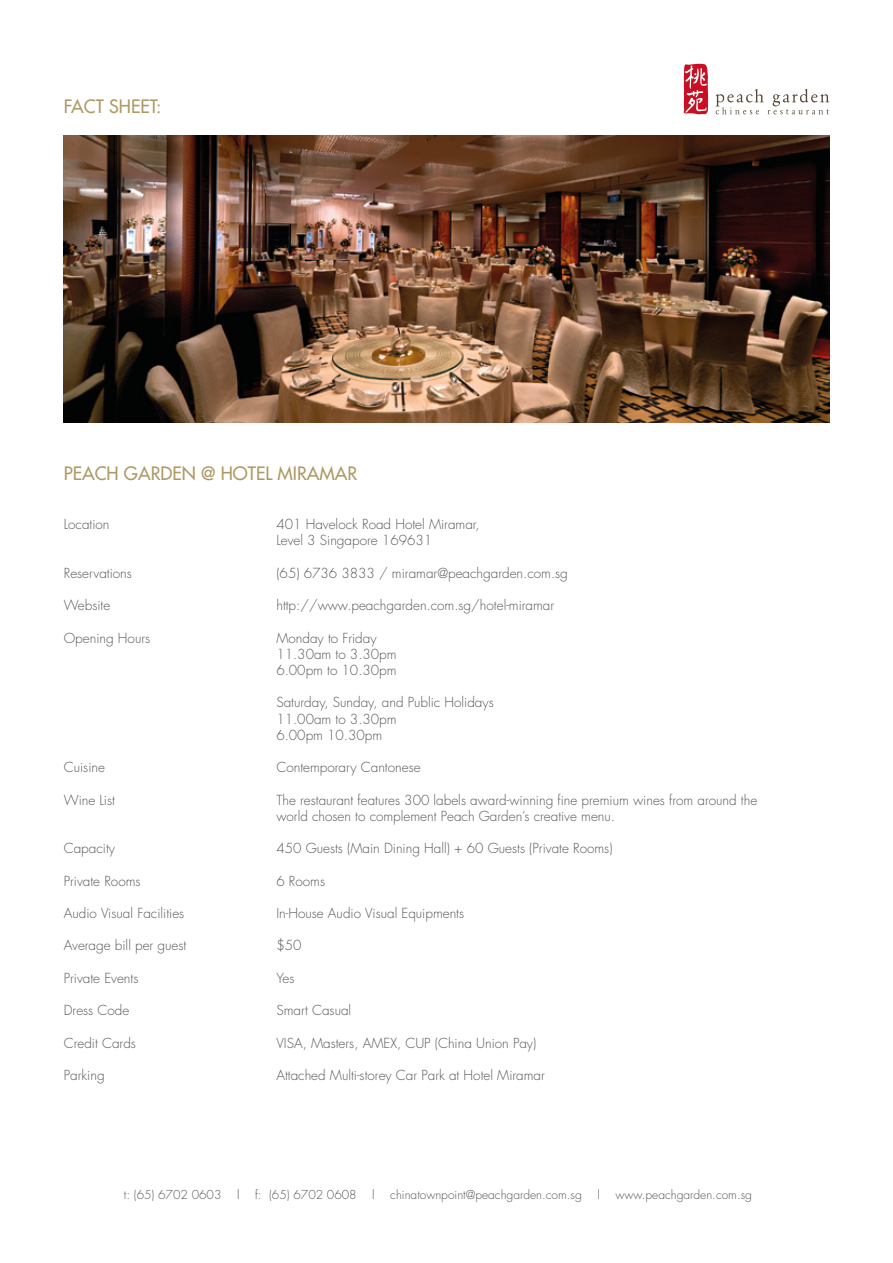
<style>
.page{position:relative;width:893px;height:1263px;background:#fff}
.page>*{position:absolute;margin:0;border:0;box-sizing:border-box;transform-origin:0 0}
.t1{font:18px "Futura";color:#ae9a64}
.t2{font:300 13.5px/16.2px "Futura";color:#575756}
.t3{font:300 12px "Futura";color:#575756}
</style>
<div class="page">
<img style="left:64px;top:136px;width:765px;height:286px">
<svg style="left:716px;top:89px;width:113px;height:25px"></svg>
<svg style="left:684px;top:64px;width:24px;height:50px"></svg>
<h1 class="t1" style="left:64px;top:94px;width:99px">FACT SHEET:</h1>
<h1 class="t1" style="left:64px;top:462px;width:295px">PEACH GARDEN @ HOTEL MIRAMAR</h1>
<p class="t2" style="left:64px;top:516px;width:47px">Location</p>
<p class="t2" style="left:276px;top:516px;width:205px">401 Havelock Road Hotel Miramar,<br>Level 3 Singapore 169631</p>
<p class="t2" style="left:64px;top:565px;width:70px">Reservations</p>
<p class="t2" style="left:276px;top:565px;width:293px">(65) 6736 3833 / miramar@peachgarden.com.sg</p>
<p class="t2" style="left:64px;top:597px;width:48px">Website</p>
<p class="t2" style="left:276px;top:597px;width:279px">http://www.peachgarden.com.sg/hotel-miramar</p>
<p class="t2" style="left:64px;top:630px;width:88px">Opening Hours</p>
<p class="t2" style="left:276px;top:630px;width:122px">Monday to Friday<br>11.30am to 3.30pm<br>6.00pm to 10.30pm</p>
<p class="t2" style="left:276px;top:694px;width:219px">Saturday, Sunday, and Public Holidays<br>11.00am to 3.30pm<br>6.00pm 10.30pm</p>
<p class="t2" style="left:64px;top:759px;width:43px">Cuisine</p>
<p class="t2" style="left:276px;top:759px;width:146px">Contemporary Cantonese</p>
<p class="t2" style="left:64px;top:792px;width:53px">Wine List</p>
<p class="t2" style="left:276px;top:792px;width:482px">The restaurant features 300 labels award-winning fine premium wines from around the world chosen to complement Peach Garden’s creative menu.</p>
<p class="t2" style="left:64px;top:840px;width:53px">Capacity</p>
<p class="t2" style="left:276px;top:840px;width:338px">450 Guests (Main Dining Hall) + 60 Guests (Private Rooms)</p>
<p class="t2" style="left:64px;top:873px;width:78px">Private Rooms</p>
<p class="t2" style="left:276px;top:873px;width:50px">6 Rooms</p>
<p class="t2" style="left:64px;top:905px;width:122px">Audio Visual Facilities</p>
<p class="t2" style="left:276px;top:905px;width:189px">In-House Audio Visual Equipments</p>
<p class="t2" style="left:64px;top:937px;width:124px">Average bill per guest</p>
<p class="t2" style="left:276px;top:937px;width:27px">$50</p>
<p class="t2" style="left:64px;top:970px;width:76px">Private Events</p>
<p class="t2" style="left:276px;top:970px;width:20px">Yes</p>
<p class="t2" style="left:64px;top:1002px;width:67px">Dress Code</p>
<p class="t2" style="left:276px;top:1002px;width:76px">Smart Casual</p>
<p class="t2" style="left:64px;top:1035px;width:74px">Credit Cards</p>
<p class="t2" style="left:276px;top:1035px;width:262px">VISA, Masters, AMEX, CUP (China Union Pay)</p>
<p class="t2" style="left:64px;top:1067px;width:42px">Parking</p>
<p class="t2" style="left:276px;top:1067px;width:270px">Attached Multi-storey Car Park at Hotel Miramar</p>
<p class="t3" style="left:124px;top:1187px;width:630px">t: (65) 6702 0603 | f: (65) 6702 0608 | chinatownpoint@peachgarden.com.sg | www.peachgarden.com.sg</p>
</div>
